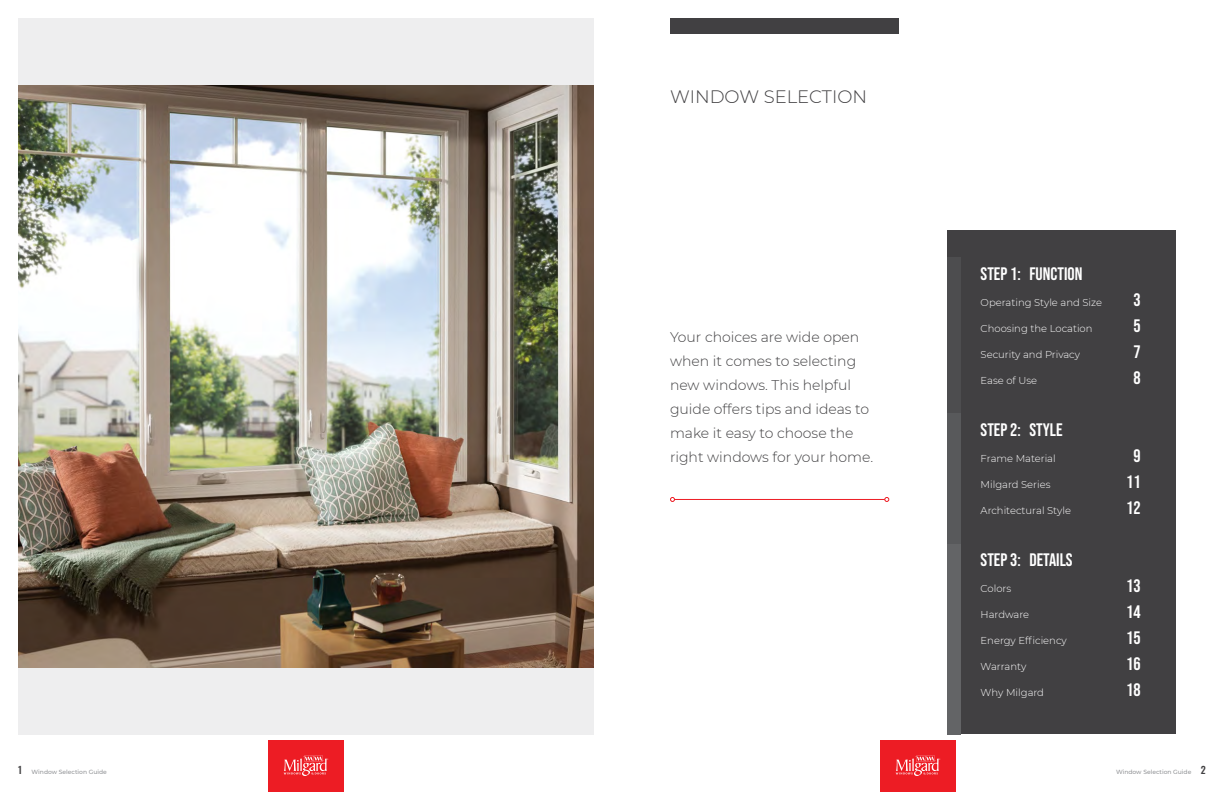
<style>
.page{position:relative;width:1224px;height:792px;background:#fff}
.page>*{position:absolute;margin:0;border:0;box-sizing:border-box;transform-origin:0 0}
.t1{font:18px "Bebas Neue";color:#fff}
.t2{font:300 18px "Montserrat";color:#414042}
.t3{font:300 14px/24px "Montserrat";color:#414042}
.t4{font:300 10px "Montserrat";color:#fff}
.t5{font:500 6px "Montserrat";color:#939598}
.s1{font-family:"Oswald";font-weight:400;font-size:10px;color:#414042}
</style>
<div class="page">
<div style="left:18px;top:18px;width:576px;height:716px;background:#eeeeef"></div>
<div style="left:268px;top:741px;width:76px;height:51px;background:#ed1c24"></div>
<svg style="left:284px;top:756px;width:44px;height:20px"></svg>
<div style="left:880px;top:741px;width:76px;height:51px;background:#ed1c24"></div>
<svg style="left:896px;top:756px;width:44px;height:20px"></svg>
<div style="left:947px;top:231px;width:229px;height:503px;background:#414042"></div>
<img style="left:18px;top:86px;width:576px;height:581px">
<div style="left:947px;top:257px;width:14px;height:157px;background:#4d4d4f"></div>
<div style="left:947px;top:414px;width:14px;height:130px;background:#58595b"></div>
<div style="left:947px;top:544px;width:14px;height:190px;background:#636466"></div>
<div style="left:670px;top:18px;width:229px;height:15px;background:#414042"></div>
<hr style="left:674px;top:499px;width:211px;height:1px;background:#ed1c24">
<svg style="left:670px;top:497px;width:5px;height:5px"></svg>
<svg style="left:884px;top:497px;width:5px;height:5px"></svg>
<h1 class="t2" style="left:670px;top:85px;width:198px">WINDOW SELECTION</h1>
<h2 class="t3" style="left:670px;top:325px;width:205px">Your choices are wide open when it comes to selecting new windows. This helpful guide offers tips and ideas to make it easy to choose the right windows for your home.</h2>
<h1 class="t1" style="left:981px;top:264px;width:103px">STEP 1: FUNCTION</h1>
<p class="t4" style="left:981px;top:296px;width:123px">Operating Style and Size</p>
<h1 class="t1" style="left:1134px;top:290px;width:9px">3</h1>
<p class="t4" style="left:981px;top:322px;width:113px">Choosing the Location</p>
<h1 class="t1" style="left:1134px;top:316px;width:9px">5</h1>
<p class="t4" style="left:981px;top:348px;width:101px">Security and Privacy</p>
<h1 class="t1" style="left:1134px;top:342px;width:9px">7</h1>
<p class="t4" style="left:981px;top:374px;width:58px">Ease of Use</p>
<h1 class="t1" style="left:1134px;top:368px;width:9px">8</h1>
<h1 class="t1" style="left:981px;top:420px;width:83px">STEP 2: STYLE</h1>
<p class="t4" style="left:981px;top:452px;width:77px">Frame Material</p>
<h1 class="t1" style="left:1134px;top:446px;width:9px">9</h1>
<p class="t4" style="left:981px;top:478px;width:71px">Milgard Series</p>
<h1 class="t1" style="left:1126px;top:472px;width:16px">11</h1>
<p class="t4" style="left:981px;top:504px;width:92px">Architectural Style</p>
<h1 class="t1" style="left:1126px;top:498px;width:16px">12</h1>
<h1 class="t1" style="left:981px;top:550px;width:93px">STEP 3: DETAILS</h1>
<p class="t4" style="left:981px;top:582px;width:32px">Colors</p>
<h1 class="t1" style="left:1126px;top:576px;width:16px">13</h1>
<p class="t4" style="left:981px;top:608px;width:50px">Hardware</p>
<h1 class="t1" style="left:1126px;top:602px;width:16px">14</h1>
<p class="t4" style="left:981px;top:634px;width:88px">Energy Efficiency</p>
<h1 class="t1" style="left:1126px;top:628px;width:16px">15</h1>
<p class="t4" style="left:981px;top:660px;width:47px">Warranty</p>
<h1 class="t1" style="left:1126px;top:654px;width:16px">16</h1>
<p class="t4" style="left:981px;top:686px;width:65px">Why Milgard</p>
<h1 class="t1" style="left:1126px;top:680px;width:16px">18</h1>
<p class="t5" style="left:18px;top:767px;width:90px"><span class="s1">1</span> Window Selection Guide</p>
<p class="t5" style="left:1116px;top:767px;width:91px">Window Selection Guide <span class="s1">2</span></p>
</div>
